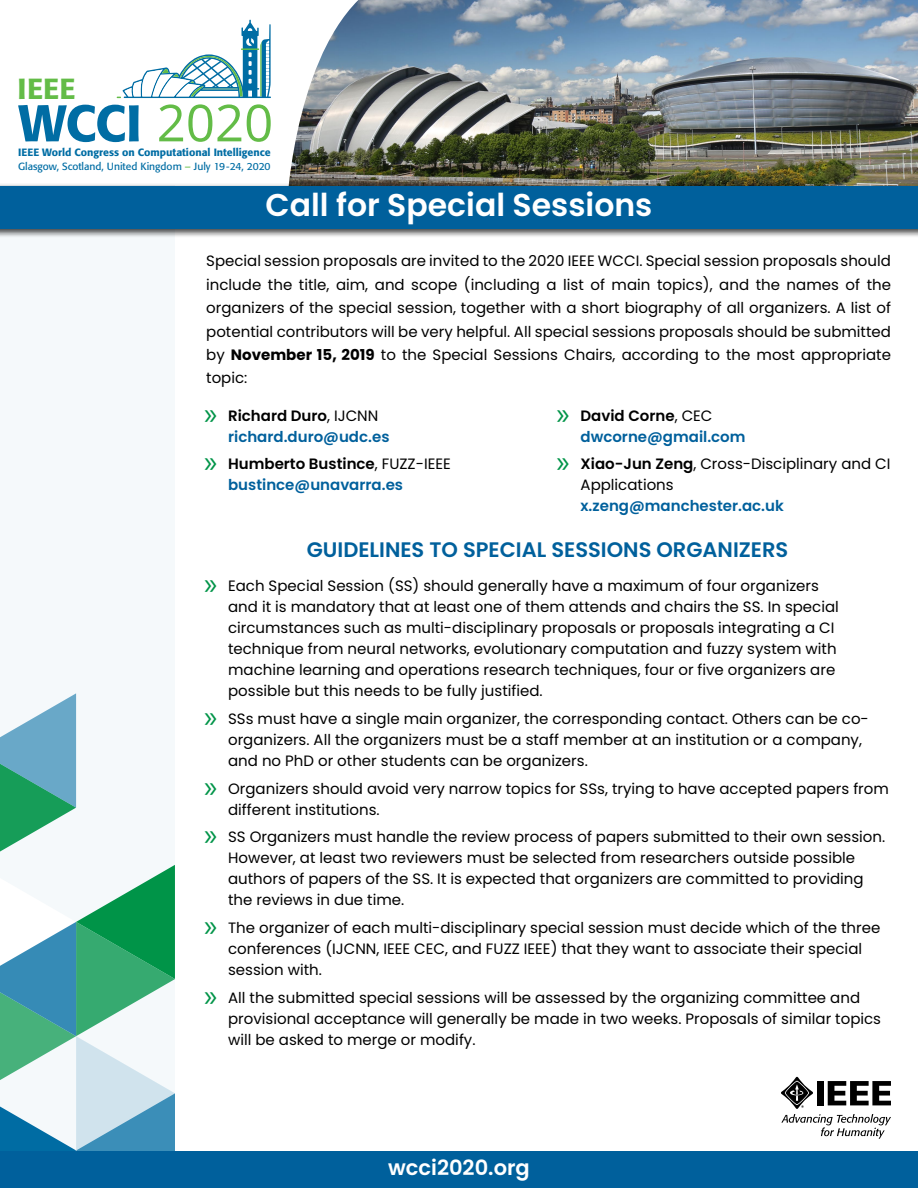
<style>
.page{position:relative;width:918px;height:1188px;background:#fff}
.page>*{position:absolute;margin:0;border:0;box-sizing:border-box;transform-origin:0 0}
.t1{font:500 51px "Formata";color:#006da4}
.t2{font:600 31.5px "Poppins";color:#fff}
.t3{font:500 28.8px "Formata";color:#63bc47}
.t4{font:600 21px "Poppins";color:#00609c}
.t5{font:600 21px "Poppins";color:#fff}
.t6{font:15px/21px "Poppins";color:#000}
.t7{font:600 15px/21px "Poppins";color:#00609c}
.t8{font:500 10.5px "Formata";color:#006da4}
.t9{font:10.35px "Formata";color:#006da4}
.s1{font-family:"Open Sans";font-weight:400;color:#63bc47}
.s2{color:#63bc47}
.s3{font-weight:700}
.s4{font-family:"Myriad Pro";font-weight:400;font-size:31.5px;color:#009448}
.s5{color:#000}
.s6{font-weight:400;color:#000}
.s7{font-family:"Myriad Pro";font-size:31.5px;color:#009448}
.s8{font-weight:600}
</style>
<div class="page">
<img style="left:289px;top:0;width:629px;height:183px">
<div style="left:0;top:186px;width:175px;height:1002px;background:#f5f9fb"></div>
<svg style="left:0;top:693px;width:175px;height:459px"></svg>
<div style="left:0;top:183px;width:918px;height:55px;background:#000;opacity:.75"></div>
<div style="left:0;top:186px;width:918px;height:43px;background:#00609c"></div>
<div style="left:0;top:1152px;width:918px;height:36px;background:#00609c"></div>
<svg style="left:781px;top:1077px;width:110px;height:62px"></svg>
<svg style="left:117px;top:20px;width:154px;height:78px"></svg>
<h3 class="t3" style="left:18px;top:71px;width:60px">IEEE</h3>
<h1 class="t1" style="left:19px;top:92px;width:256px">WCCI <span class="s1">2020</span></h1>
<p class="t9" style="left:18px;top:161px;width:254px">Glasgow, Scotland, United Kingdom <span class="s2">–</span> July 19-24, 2020</p>
<p class="t8" style="left:18px;top:145px;width:254px">IEEE World Congress on Computational Intelligence</p>
<h2 class="t2" style="left:266px;top:187px;width:388px">Call for Special Sessions</h2>
<p class="t6" style="left:206px;top:250px;width:686px;line-height:23.4px;text-align:justify">Special session proposals are invited to the 2020 IEEE WCCI. Special session proposals should include the title, aim, and scope (including a list of main topics), and the names of the organizers of the special session, together with a short biography of all organizers. A list of potential contributors will be very helpful. All special sessions proposals should be submitted by <span class="s3">November 15, 2019</span> to the Special Sessions Chairs, according to the most appropriate topic:</p>
<p class="t7" style="left:228px;top:405px;width:163px;text-indent:-24px"><span class="s4">»</span> <span class="s5">Richard Duro</span><span class="s6">, IJCNN </span>richard.duro@udc.es</p>
<p class="t7" style="left:228px;top:454px;width:224px;text-indent:-24px"><span class="s4">»</span> <span class="s5">Humberto Bustince</span><span class="s6">, FUZZ-IEEE </span>bustince@unavarra.es</p>
<p class="t7" style="left:581px;top:405px;width:167px;text-indent:-24px"><span class="s4">»</span> <span class="s5">David Corne</span><span class="s6">, CEC </span>dwcorne@gmail.com</p>
<p class="t6" style="left:581px;top:454px;width:311px;text-indent:-24px"><span class="s7">»</span> <span class="s8">Xiao-Jun Zeng</span>, Cross-Disciplinary and CI<br>Applications</p>
<p class="t7" style="left:581px;top:496px;width:205px">x.zeng@manchester.ac.uk</p>
<h3 class="t4" style="left:307px;top:537px;width:483px">GUIDELINES TO SPECIAL SESSIONS ORGANIZERS</h3>
<p class="t6" style="left:228px;top:575px;width:612px;text-indent:-24px"><span class="s7">»</span> Each Special Session (SS) should generally have a maximum of four organizers and it is mandatory that at least one of them attends and chairs the SS. In special circumstances such as multi-disciplinary proposals or proposals integrating a CI technique from neural networks, evolutionary computation and fuzzy system with machine learning and operations research techniques, four or five organizers are possible but this needs to be fully justified.</p>
<p class="t6" style="left:228px;top:708px;width:642px;text-indent:-24px"><span class="s7">»</span> SSs must have a single main organizer, the corresponding contact. Others can be co&shy;organizers. All the organizers must be a staff member at an institution or a company, and no PhD or other students can be organizers.</p>
<p class="t6" style="left:228px;top:778px;width:662px;text-indent:-24px"><span class="s7">»</span> Organizers should avoid very narrow topics for SSs, trying to have accepted papers from different institutions.</p>
<p class="t6" style="left:228px;top:827px;width:659px;text-indent:-24px"><span class="s7">»</span> SS Organizers must handle the review process of papers submitted to their own session.<br>However, at least two reviewers must be selected from researchers outside possible authors of papers of the SS. It is expected that organizers are committed to providing the reviews in due time.</p>
<p class="t6" style="left:228px;top:917px;width:654px;text-indent:-24px"><span class="s7">»</span> The organizer of each multi-disciplinary special session must decide which of the three conferences (IJCNN, IEEE CEC, and FUZZ IEEE) that they want to associate their special session with.</p>
<p class="t6" style="left:228px;top:987px;width:654px;text-indent:-24px"><span class="s7">»</span> All the submitted special sessions will be assessed by the organizing committee and provisional acceptance will generally be made in two weeks. Proposals of similar topics will be asked to merge or modify.</p>
<h3 class="t5" style="left:388px;top:1156px;width:143px">wcci2020.org</h3>
</div>
